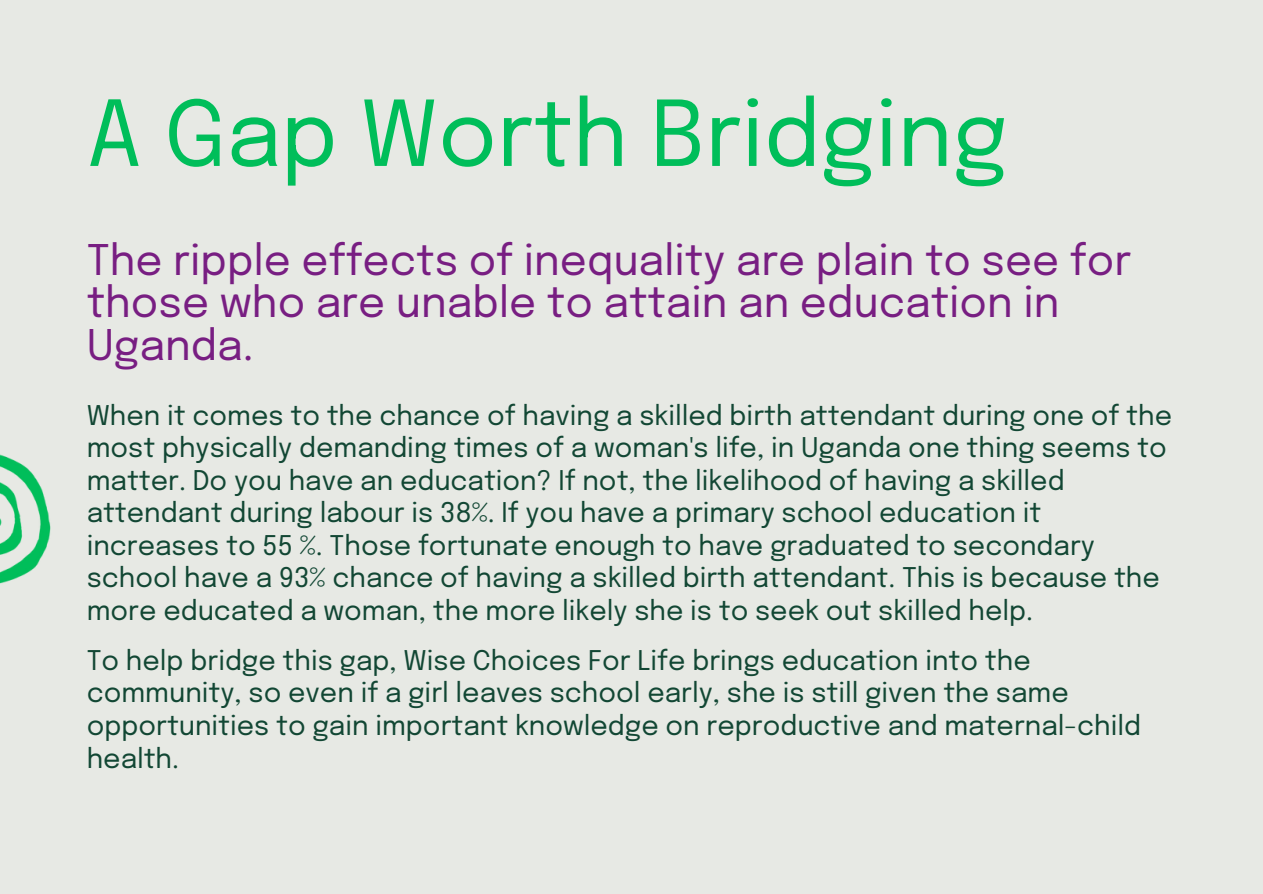
<style>
.page{position:relative;width:1263px;height:894px;background:#fff}
.page>*{position:absolute;margin:0;border:0;box-sizing:border-box;transform-origin:0 0}
.t1{font:90px "Epilogue";color:#00be5a}
.t2{font:42px/42.6px "Epilogue";color:#781e82}
.t3{font:27px/32.4px "Epilogue";color:#124734}
</style>
<div class="page">
<div style="left:0;top:0;width:1262px;height:893px;background:#e7e9e4"></div>
<img style="left:0;top:454px;width:51px;height:130px">
<h1 class="t1" style="left:87px;top:95px;width:922px">A Gap Worth Bridging</h1>
<p class="t2" style="left:87px;top:241px;width:1046px">The ripple effects of inequality are plain to see for those who are unable to attain an education in<br>Uganda.</p>
<h2 class="t3" style="left:87px;top:401px;width:1086px">When it comes to the chance of having a skilled birth attendant during one of the most physically demanding times of a woman's life, in Uganda one thing seems to matter. Do you have an education? If not, the likelihood of having a skilled attendant during labour is 38%. If you have a primary school education it increases to 55 %. Those fortunate enough to have graduated to secondary school have a 93% chance of having a skilled birth attendant. This is because the more educated a woman, the more likely she is to seek out skilled help.</h2>
<p class="t3" style="left:87px;top:646px;width:1055px">To help bridge this gap, Wise Choices For Life brings education into the community, so even if a girl leaves school early, she is still given the same opportunities to gain important knowledge on reproductive and maternal-child health.</p>
</div>
